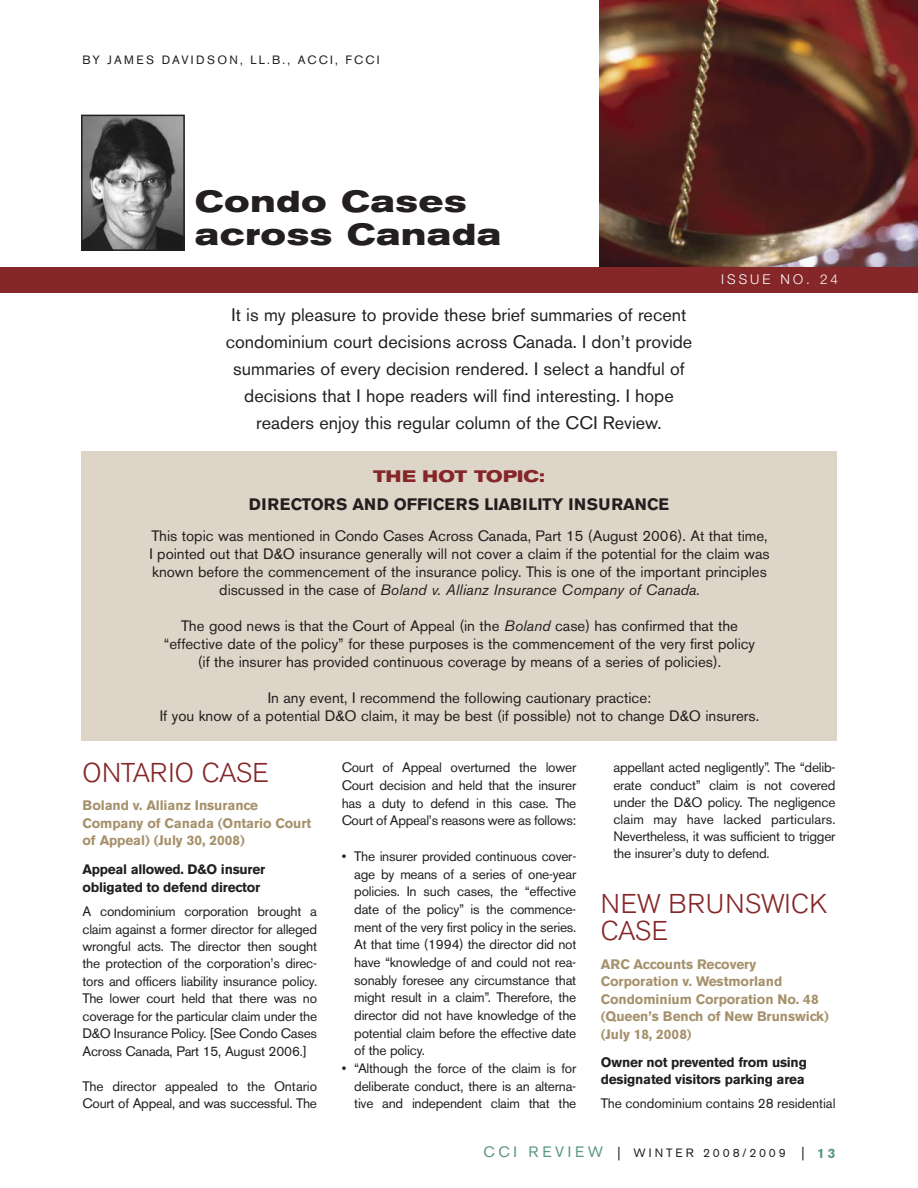
<style>
.page{position:relative;width:918px;height:1188px;background:#fff}
.page>*{position:absolute;margin:0;border:0;box-sizing:border-box;transform-origin:0 0}
.t1{font:700 expanded 30px/33px "Akzidenz Grotesk BE";letter-spacing:.045em;color:#231f20}
.t2{font:300 27px/27.5px "Akzidenz Grotesk BE";letter-spacing:.015em;color:#852628}
.t3{font:300 27px "Akzidenz Grotesk BE";letter-spacing:-.005em;color:#852628}
.t4{font:18px/27px "Akzidenz Grotesk BE";color:#231f20;text-align:center}
.t5{font:700 16.5px "Akzidenz Grotesk BE";color:#231f20}
.t6{font:700 expanded 16.5px "Akzidenz Grotesk BE";letter-spacing:.015em;color:#852628}
.t7{font:15px/18px "Akzidenz Grotesk BE";color:#231f20;text-align:center}
.t8{font:13.65px/17.7px "Akzidenz Grotesk BE";letter-spacing:-.02em;color:#231f20;text-align:justify}
.t9{font:700 13.65px/17.5px "Akzidenz Grotesk BE";letter-spacing:-.005em;color:#a6916c}
.t10{font:700 13.65px/17.4px "Akzidenz Grotesk BE";letter-spacing:-.015em;color:#231f20}
.t11{font:300 13.5px "Helvetica Neue";letter-spacing:.22em;color:#fff}
.t12{font:12px "Akzidenz Grotesk BE";letter-spacing:.195em;color:#231f20}
.t13{font:12px "Akzidenz Grotesk BE";letter-spacing:.235em;color:#231f20}
.s1{font-style:italic}
.s2{font-size:15px;color:#5b9786}
.s3{font-stretch:condensed;font-size:13.5px}
.s4{font-weight:700;font-size:13.5px;color:#5b9786}
</style>
<div class="page">
<div style="left:81px;top:451px;width:756px;height:289px;background:#ddd5c7"></div>
<img style="left:599px;top:0;width:319px;height:267px">
<div style="left:0;top:267px;width:918px;height:25px;background:#852628"></div>
<img style="left:84px;top:118px;width:98px;height:130px">
<div style="left:81px;top:115px;width:104px;height:136px;border:2px solid #231f20"></div>
<p class="t12" style="left:82px;top:55px;width:299px">BY JAMES DAVIDSON, LL.B., ACCI, FCCI</p>
<h1 class="t1" style="left:195px;top:188px;width:307px">Condo Cases across Canada</h1>
<p class="t4" style="left:226px;top:303px;width:468px">It is my pleasure to provide these brief summaries of recent condominium court decisions across Canada. I don’t provide summaries of every decision rendered. I select a handful of decisions that I hope readers will find interesting. I hope readers enjoy this regular column of the CCI Review.</p>
<p class="t6" style="left:373px;top:470px;width:173px">THE HOT TOPIC:</p>
<p class="t5" style="left:249px;top:499px;width:422px">DIRECTORS AND OFFICERS LIABILITY INSURANCE</p>
<p class="t11" style="left:721px;top:275px;width:118px">ISSUE NO. 24</p>
<p class="t7" style="left:149px;top:528px;width:622px">This topic was mentioned in Condo Cases Across Canada, Part 15 (August 2006). At that time, I pointed out that D&amp;O insurance generally will not cover a claim if the potential for the claim was known before the commencement of the insurance policy. This is one of the important principles discussed in the case of <span class="s1">Boland v. Allianz Insurance Company of Canada.</span></p>
<p class="t7" style="left:164px;top:618px;width:593px">The good news is that the Court of Appeal (in the <span class="s1">Boland</span> case) has confirmed that the “effective date of the policy” for these purposes is the commencement of the very first policy (if the insurer has provided continuous coverage by means of a series of policies).</p>
<p class="t7" style="left:160px;top:690px;width:601px">In any event, I recommend the following cautionary practice:<br>If you know of a potential D&amp;O claim, it may be best (if possible) not to change D&amp;O insurers.</p>
<h2 class="t3" style="left:83px;top:763px;width:188px">ONTARIO CASE</h2>
<p class="t9" style="left:83px;top:798px;width:230px">Boland v. Allianz Insurance<br>Company of Canada (Ontario Court of Appeal) (July 30, 2008)</p>
<p class="t10" style="left:83px;top:862px;width:184px">Appeal allowed. D&amp;O insurer obligated to defend director</p>
<p class="t8" style="left:83px;top:904px;width:236px">A condominium corporation brought a claim against a former director for alleged wrongful acts. The director then sought the protection of the corporation’s direc&shy;tors and officers liability insurance policy.<br>The lower court held that there was no coverage for the particular claim under the D&amp;O Insurance Policy. [See Condo Cases Across Canada, Part 15, August 2006.]</p>
<p class="t8" style="left:83px;top:1079px;width:236px">The director appealed to the Ontario<br>Court of Appeal, and was successful. The</p>
<p class="t8" style="left:342px;top:760px;width:236px">Court of Appeal overturned the lower Court decision and held that the insurer has a duty to defend in this case. The Court of Appeal’s reasons were as follows:</p>
<p class="t8" style="left:354px;top:849px;width:224px;text-indent:-13px">• The insurer provided continuous cover&shy;age by means of a series of one-year policies. In such cases, the “effective date of the policy” is the commence&shy;ment of the very first policy in the series.<br>At that time (1994) the director did not have “knowledge of and could not rea&shy;sonably foresee any circumstance that might result in a claim”. Therefore, the director did not have knowledge of the potential claim before the effective date of the policy.</p>
<p class="t8" style="left:354px;top:1061px;width:224px;text-indent:-13px">• “Although the force of the claim is for deliberate conduct, there is an alterna&shy;tive and independent claim that the</p>
<p class="t8" style="left:613px;top:761px;width:224px;line-height:17.2px">appellant acted negligently”. The “delib&shy;erate conduct” claim is not covered under the D&amp;O policy. The negligence claim may have lacked particulars.<br>Nevertheless, it was sufficient to trigger the insurer’s duty to defend.</p>
<h2 class="t2" style="left:601px;top:893px;width:228px">NEW BRUNSWICK<br>CASE</h2>
<p class="t9" style="left:601px;top:957px;width:230px">ARC Accounts Recovery<br>Corporation v. Westmorland<br>Condominium Corporation No. 48 (Queen’s Bench of New Brunswick) (July 18, 2008)</p>
<p class="t10" style="left:601px;top:1055px;width:208px">Owner not prevented from using designated visitors parking area</p>
<p class="t8" style="left:601px;top:1096px;width:236px">The condominium contains 28 residential</p>
<p class="t13" style="left:483px;top:1148px;width:354px"><span class="s2">CCI REVIEW</span> <span class="s3">|</span> WINTER 2008/2009 <span class="s3">|</span> <span class="s4">13</span></p>
</div>
